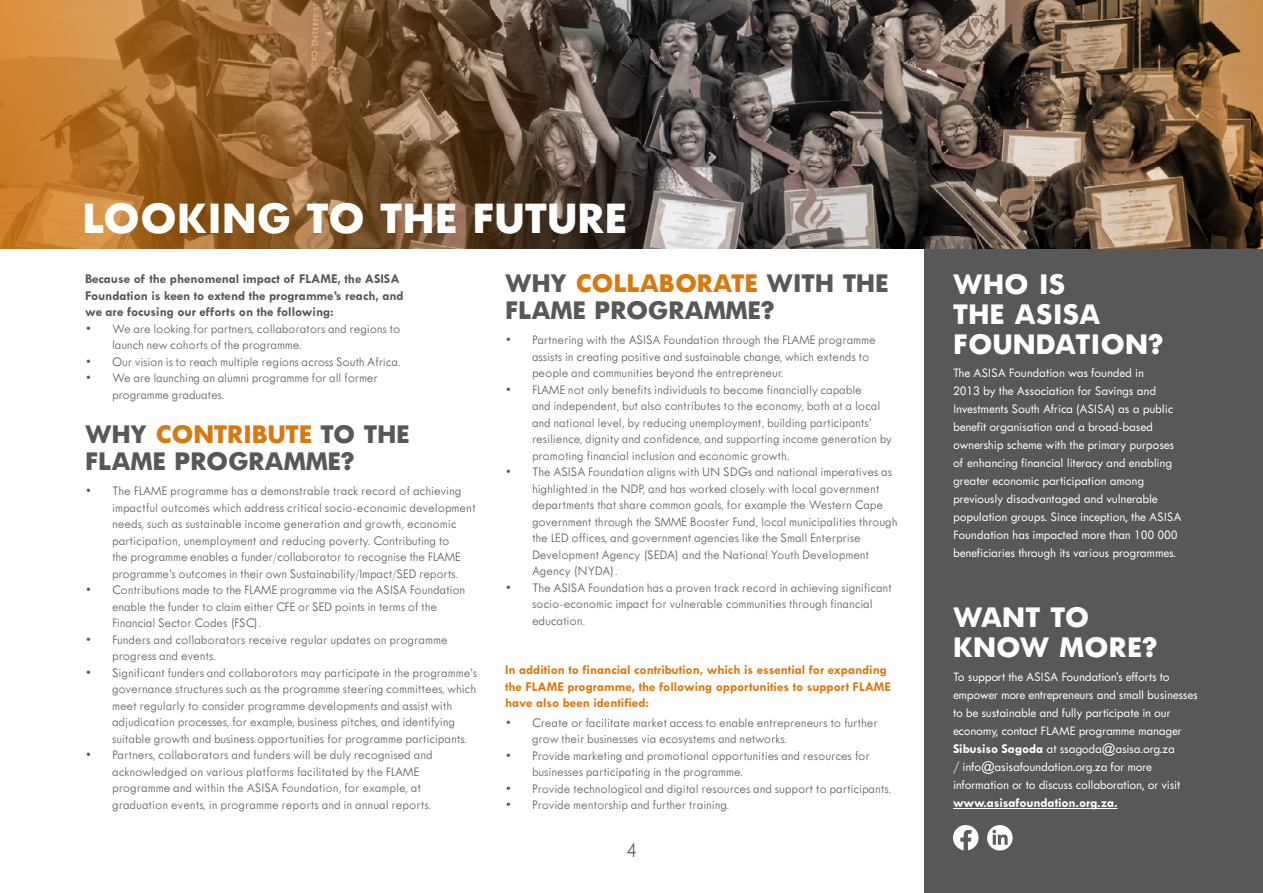
<style>
.page{position:relative;width:1263px;height:893px;background:#fff}
.page>*{position:absolute;margin:0;border:0;box-sizing:border-box;transform-origin:0 0}
.t1{font:800 45px "Tw Cen MT Std";color:#fff}
.t2{font:800 30px/30px "Tw Cen MT Std";color:#fff}
.t3{font:800 27px/27px "Tw Cen MT Std";letter-spacing:-.01em;color:#595859}
.t4{font:300 22.5px "Tw Cen MT Std";color:#595859}
.t5{font:300 13.5px/16.5px "Tw Cen MT Std";letter-spacing:-.005em;color:#595859}
.t6{font:500 13.5px/18px "Tw Cen MT Std Semi";letter-spacing:-.005em;color:#fff}
.t7{font:700 13.5px/16.5px "Tw Cen MT Std";letter-spacing:-.005em;color:#d8790f}
.t8{font:700 13.5px/16.5px "Tw Cen MT Std";letter-spacing:-.005em;color:#595859}
.t9{font:700 13.5px "Tw Cen MT Std";letter-spacing:-.01em;color:#fff}
.s1{color:#d8790f}
.s2{font-family:"Tw Cen MT Std";font-weight:700}
</style>
<div class="page">
<div style="left:925px;top:247px;width:338px;height:646px;background:#595859"></div>
<hr style="left:953px;top:808px;width:164px;height:1px;background:#fff">
<img style="left:0;top:0;width:1263px;height:248px">
<svg style="left:953px;top:825px;width:25px;height:25px"></svg>
<div style="left:987px;top:825px;width:25px;height:26px;background:#fff;border-radius:50%"></div>
<svg style="left:992px;top:830px;width:16px;height:15px"></svg>
<h1 class="t1" style="left:82px;top:191px;width:546px">LOOKING TO THE FUTURE</h1>
<p class="t8" style="left:85px;top:271px;width:320px">Because of the phenomenal impact of FLAME, the ASISA<br>Foundation is keen to extend the programme’s reach, and we are focusing our efforts on the following:</p>
<p class="t5" style="left:112px;top:320px;width:290px;text-indent:-27px">• We are looking for partners, collaborators and regions to launch new cohorts of the programme.</p>
<p class="t5" style="left:85px;top:353px;width:317px">• Our vision is to reach multiple regions across South Africa.</p>
<p class="t5" style="left:112px;top:370px;width:267px;text-indent:-27px">• We are launching an alumni programme for all former programme graduates.</p>
<h3 class="t3" style="left:85px;top:420px;width:326px">WHY <span class="s1">CONTRIBUTE</span> TO THE<br>FLAME PROGRAMME?</h3>
<p class="t5" style="left:112px;top:483px;width:365px;text-indent:-27px">• The FLAME programme has a demonstrable track record of achieving impactful outcomes which address critical socio-economic development needs, such as sustainable income generation and growth, economic participation, unemployment and reducing poverty. Contributing to<br>the programme enables a funder/collaborator to recognise the FLAME programme’s outcomes in their own Sustainability/Impact/SED reports.</p>
<p class="t5" style="left:112px;top:582px;width:355px;text-indent:-27px">• Contributions made to the FLAME programme via the ASISA Foundation enable the funder to claim either CFE or SED points in terms of the<br>Financial Sector Codes (FSC).</p>
<p class="t5" style="left:112px;top:631px;width:337px;text-indent:-27px">• Funders and collaborators receive regular updates on programme progress and events.</p>
<p class="t5" style="left:112px;top:664px;width:367px;text-indent:-27px">• Significant funders and collaborators may participate in the programme’s governance structures such as the programme steering committees, which meet regularly to consider programme developments and assist with adjudication processes, for example, business pitches, and identifying suitable growth and business opportunities for programme participants.</p>
<p class="t5" style="left:112px;top:747px;width:322px;text-indent:-27px">• Partners, collaborators and funders will be duly recognised and acknowledged on various platforms facilitated by the FLAME programme and within the ASISA Foundation, for example, at graduation events, in programme reports and in annual reports.</p>
<h3 class="t3" style="left:505px;top:269px;width:385px">WHY <span class="s1">COLLABORATE</span> WITH THE<br>FLAME PROGRAMME?</h3>
<p class="t5" style="left:532px;top:332px;width:345px;text-indent:-27px">• Partnering with the ASISA Foundation through the FLAME programme assists in creating positive and sustainable change, which extends to people and communities beyond the entrepreneur.</p>
<p class="t5" style="left:532px;top:381px;width:361px;text-indent:-27px">• FLAME not only benefits individuals to become financially capable<br>and independent, but also contributes to the economy, both at a local and national level, by reducing unemployment, building participants’ resilience, dignity and confidence, and supporting income generation by promoting financial inclusion and economic growth.</p>
<p class="t5" style="left:532px;top:464px;width:367px;text-indent:-27px">• The ASISA Foundation aligns with UN SDGs and national imperatives as highlighted in the NDP, and has worked closely with local government departments that share common goals, for example the Western Cape government through the SMME Booster Fund, local municipalities through the LED offices, and government agencies like the Small Enterprise Development Agency (SEDA) and the National Youth Development Agency (NYDA).</p>
<p class="t5" style="left:532px;top:579px;width:361px;text-indent:-27px">• The ASISA Foundation has a proven track record in achieving significant socio-economic impact for vulnerable communities through financial education.</p>
<p class="t7" style="left:505px;top:662px;width:388px">In addition to financial contribution, which is essential for expanding the FLAME programme, the following opportunities to support FLAME have also been identified:</p>
<p class="t5" style="left:532px;top:714px;width:347px;text-indent:-27px">• Create or facilitate market access to enable entrepreneurs to further grow their businesses via ecosystems and networks.</p>
<p class="t5" style="left:532px;top:747px;width:339px;text-indent:-27px">• Provide marketing and promotional opportunities and resources for businesses participating in the programme.</p>
<p class="t5" style="left:505px;top:780px;width:388px">• Provide technological and digital resources and support to participants.</p>
<p class="t5" style="left:505px;top:797px;width:226px">• Provide mentorship and further training.</p>
<h3 class="t4" style="left:627px;top:838px;width:11px">4</h3>
<h2 class="t2" style="left:953px;top:269px;width:212px">WHO IS<br>THE ASISA<br>FOUNDATION?</h2>
<p class="t6" style="left:953px;top:364px;width:230px">The ASISA Foundation was founded in<br>2013 by the Association for Savings and Investments South Africa (ASISA) as a public benefit organisation and a broad-based ownership scheme with the primary purposes of enhancing financial literacy and enabling greater economic participation among previously disadvantaged and vulnerable population groups. Since inception, the ASISA Foundation has impacted more than 100 000 beneficiaries through its various programmes.</p>
<h2 class="t2" style="left:953px;top:601px;width:206px">WANT TO<br>KNOW MORE?</h2>
<p class="t6" style="left:953px;top:668px;width:246px">To support the ASISA Foundation’s efforts to empower more entrepreneurs and small businesses to be sustainable and fully participate in our economy, contact FLAME programme manager <span class="s2">Sibusiso Sagoda</span> at ssagoda@asisa.org.za<br>/ info@asisafoundation.org.za for more information or to discuss collaboration, or visit</p>
<p class="t9" style="left:953px;top:796px;width:166px">www.asisafoundation.org.za.</p>
</div>
